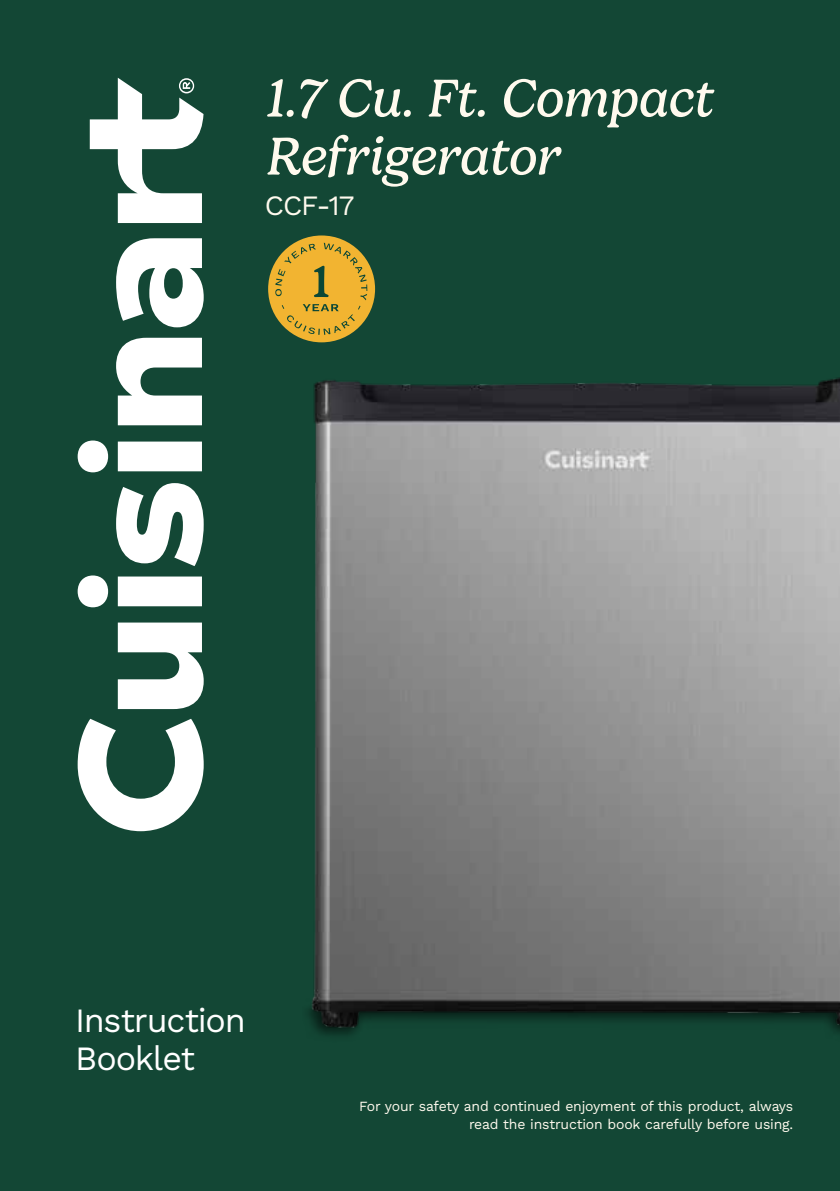
<style>
.page{position:relative;width:840px;height:1191px;background:#fff}
.page>*{position:absolute;margin:0;border:0;box-sizing:border-box;transform-origin:0 0}
.t1{font:italic 54px/58px "Gelica";color:#fffaee}
.t2{font:34px/38px "Work Sans";letter-spacing:-.035em;color:#fff}
.t3{font:28px "Work Sans";color:#fffaee}
.t4{font:14px/18px "Work Sans";letter-spacing:-.015em;color:#fffaee;text-align:right}
</style>
<div class="page">
<div style="left:0;top:0;width:839px;height:1191px;background:#134735"></div>
<svg style="left:78px;top:78px;width:125px;height:753px"></svg>
<div style="left:268px;top:235px;width:107px;height:107px;background:#f2b431;border-radius:50%"></div>
<svg style="left:275px;top:243px;width:92px;height:81px"></svg>
<img style="left:287px;top:312px;width:552px;height:723px">
<h1 class="t1" style="left:264px;top:70px;width:449px">1.7 Cu. Ft. Compact<br>Refrigerator</h1>
<h3 class="t3" style="left:264px;top:184px;width:91px">CCF-17</h3>
<h2 class="t2" style="left:75px;top:999px;width:172px">Instruction<br>Booklet</h2>
<p class="t4" style="left:359px;top:1096px;width:435px">For your safety and continued enjoyment of this product, always read the instruction book carefully before using.</p>
</div>
